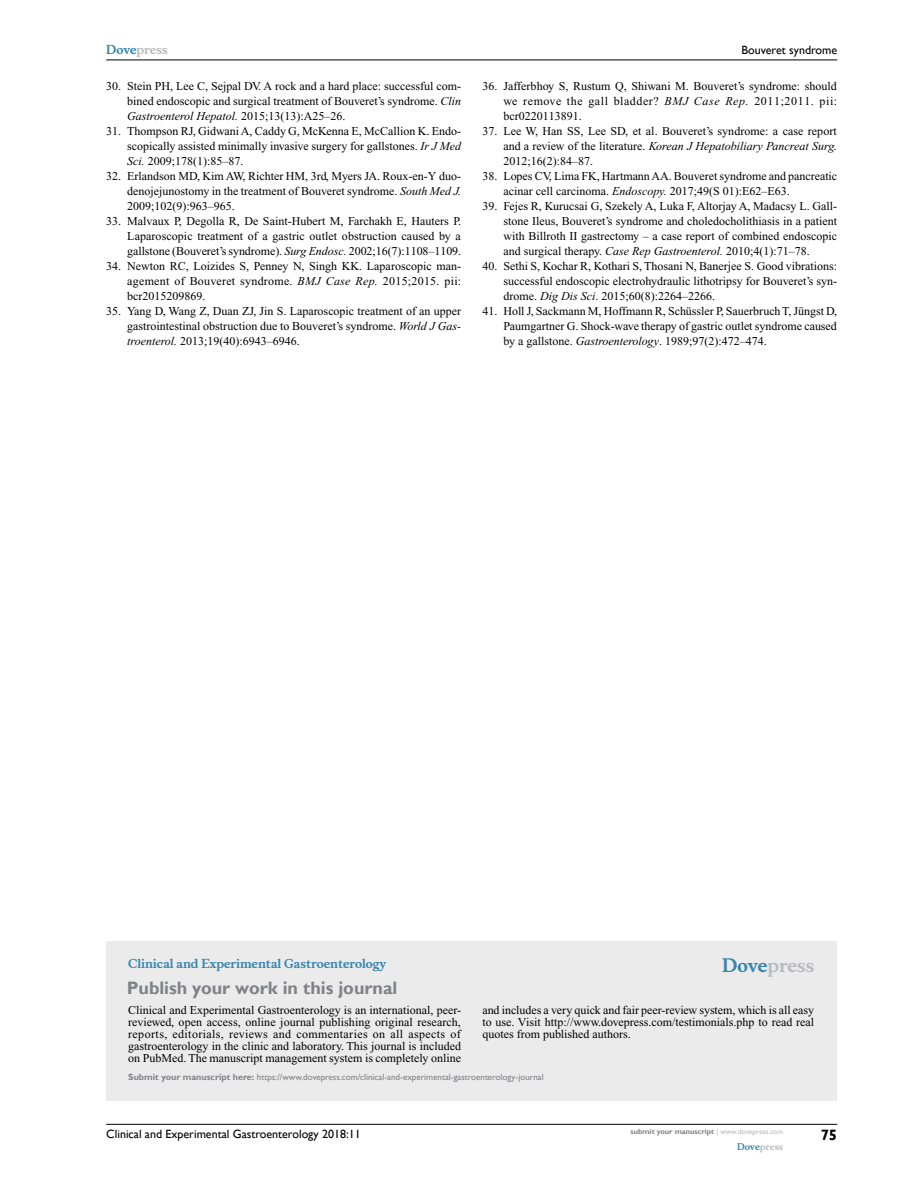
<style>
.page{position:relative;width:918px;height:1188px;background:#fff}
.page>*{position:absolute;margin:0;border:0;box-sizing:border-box;transform-origin:0 0}
.t1{font:700 18px "Gill Sans";color:#808285}
.t2{font:700 18px "Musee";color:#b8babc}
.t3{font:700 15px "Gill Sans";color:#000}
.t4{font:12px/15px "Times New Roman";color:#000;text-align:justify}
.t5{font:12px "Gill Sans";color:#000}
.t6{font:700 12px "Musee";color:#3785ad}
.t7{font:700 12px "Musee";color:#b8babc}
.t8{font:9px "Gill Sans";color:#808285}
.t9{font:700 9px "Musee";color:#b8babc}
.t10{font:700 7.5px "Gill Sans";color:#808285}
.s1{color:#3785ad}
.s2{font-style:italic}
.s3{font-weight:700}
.s4{font-weight:400;color:#b8babc}
</style>
<div class="page">
<div style="left:106px;top:941px;width:731px;height:159px;background:#ebebec"></div>
<hr style="left:106px;top:1124px;width:731px;height:1px;background:#000">
<hr style="left:106px;top:60px;width:731px;height:1px;background:#000">
<p class="t7" style="left:106px;top:43px;width:63px"><span class="s1">Dove</span>press</p>
<p class="t4" style="left:127px;top:79px;width:335px;text-indent:-21px">30. Stein PH, Lee C, Sejpal DV. A rock and a hard place: successful com&shy;bined endoscopic and surgical treatment of Bouveret’s syndrome. <span class="s2">Clin Gastroenterol Hepatol.</span> 2015;13(13):A25–26.</p>
<p class="t4" style="left:127px;top:124px;width:335px;text-indent:-21px">31. Thompson RJ, Gidwani A, Caddy G, McKenna E, McCallion K. Endo&shy;scopically assisted minimally invasive surgery for gallstones. <span class="s2">Ir J Med Sci.</span> 2009;178(1):85–87.</p>
<p class="t4" style="left:127px;top:169px;width:335px;text-indent:-21px">32. Erlandson MD, Kim AW, Richter HM, 3rd, Myers JA. Roux-en-Y duo&shy;denojejunostomy in the treatment of Bouveret syndrome. <span class="s2">South Med J.<br></span>2009;102(9):963–965.</p>
<p class="t4" style="left:127px;top:214px;width:335px;text-indent:-21px">33. Malvaux P, Degolla R, De Saint-Hubert M, Farchakh E, Hauters P.<br>Laparoscopic treatment of a gastric outlet obstruction caused by a gallstone (Bouveret’s syndrome). <span class="s2">Surg Endosc.</span> 2002;16(7):1108–1109.</p>
<p class="t4" style="left:127px;top:259px;width:336px;text-indent:-21px">34. Newton RC, Loizides S, Penney N, Singh KK. Laparoscopic man&shy;agement of Bouveret syndrome. <span class="s2">BMJ Case Rep.</span> 2015;2015. pii: bcr2015209869.</p>
<p class="t4" style="left:127px;top:304px;width:335px;text-indent:-21px">35. Yang D, Wang Z, Duan ZJ, Jin S. Laparoscopic treatment of an upper gastrointestinal obstruction due to Bouveret’s syndrome. <span class="s2">World J Gas&shy;troenterol.</span> 2013;19(40):6943–6946.</p>
<p class="t5" style="left:741px;top:43px;width:97px">Bouveret syndrome</p>
<p class="t4" style="left:503px;top:79px;width:335px;text-indent:-21px">36. Jafferbhoy S, Rustum Q, Shiwani M. Bouveret’s syndrome: should we remove the gall bladder? <span class="s2">BMJ Case Rep.</span> 2011;2011. pii: bcr0220113891.</p>
<p class="t4" style="left:503px;top:124px;width:335px;text-indent:-21px">37. Lee W, Han SS, Lee SD, et al. Bouveret’s syndrome: a case report and a review of the literature. <span class="s2">Korean J Hepatobiliary Pancreat Surg.<br></span>2012;16(2):84–87.</p>
<p class="t4" style="left:503px;top:169px;width:335px;text-indent:-21px">38. Lopes CV, Lima FK, Hartmann AA. Bouveret syndrome and pancreatic acinar cell carcinoma. <span class="s2">Endoscopy.</span> 2017;49(S 01):E62–E63.</p>
<p class="t4" style="left:503px;top:199px;width:335px;text-indent:-21px">39. Fejes R, Kurucsai G, Szekely A, Luka F, Altorjay A, Madacsy L. Gall&shy;stone Ileus, Bouveret’s syndrome and choledocholithiasis in a patient with Billroth II gastrectomy – a case report of combined endoscopic and surgical therapy. <span class="s2">Case Rep Gastroenterol.</span> 2010;4(1):71–78.</p>
<p class="t4" style="left:503px;top:259px;width:335px;text-indent:-21px">40. Sethi S, Kochar R, Kothari S, Thosani N, Banerjee S. Good vibrations: successful endoscopic electrohydraulic lithotripsy for Bouveret’s syn&shy;drome. <span class="s2">Dig Dis Sci</span>. 2015;60(8):2264–2266.</p>
<p class="t4" style="left:503px;top:304px;width:335px;text-indent:-21px">41. Holl J, Sackmann M, Hoffmann R, Schüssler P, Sauerbruch T, Jüngst D, Paumgartner G. Shock-wave therapy of gastric outlet syndrome caused by a gallstone. <span class="s2">Gastroenterology</span>. 1989;97(2):472–474.</p>
<p class="t6" style="left:128px;top:956px;width:260px">Clinical and Experimental Gastroenterology</p>
<h1 class="t1" style="left:127px;top:977px;width:272px">Publish your work in this journal</h1>
<h1 class="t2" style="left:722px;top:955px;width:94px"><span class="s1">Dove</span>press</h1>
<p class="t4" style="left:128px;top:1004px;width:334px;line-height:12px">Clinical and Experimental Gastroenterology is an international, peer&shy;reviewed, open access, online journal publishing original research, reports, editorials, reviews and commentaries on all aspects of gastroenterology in the clinic and laboratory. This journal is included on PubMed. The manuscript management system is completely online</p>
<p class="t4" style="left:482px;top:1004px;width:333px;line-height:12px">and includes a very quick and fair peer-review system, which is all easy to use. Visit http://www.dovepress.com/testimonials.php to read real quotes from published authors.</p>
<p class="t8" style="left:128px;top:1072px;width:417px"><span class="s3">Submit your manuscript here:</span> https://www.dovepress.com/clinical-and-experimental-gastroenterology-journal</p>
<p class="t5" style="left:106px;top:1127px;width:256px">Clinical and Experimental Gastroenterology 2018:11</p>
<p class="t10" style="left:631px;top:1127px;width:154px">submit your manuscript <span class="s4">| www.dovepress.com</span></p>
<p class="t9" style="left:737px;top:1141px;width:48px"><span class="s1">Dove</span>press</p>
<p class="t3" style="left:821px;top:1126px;width:18px">75</p>
</div>
